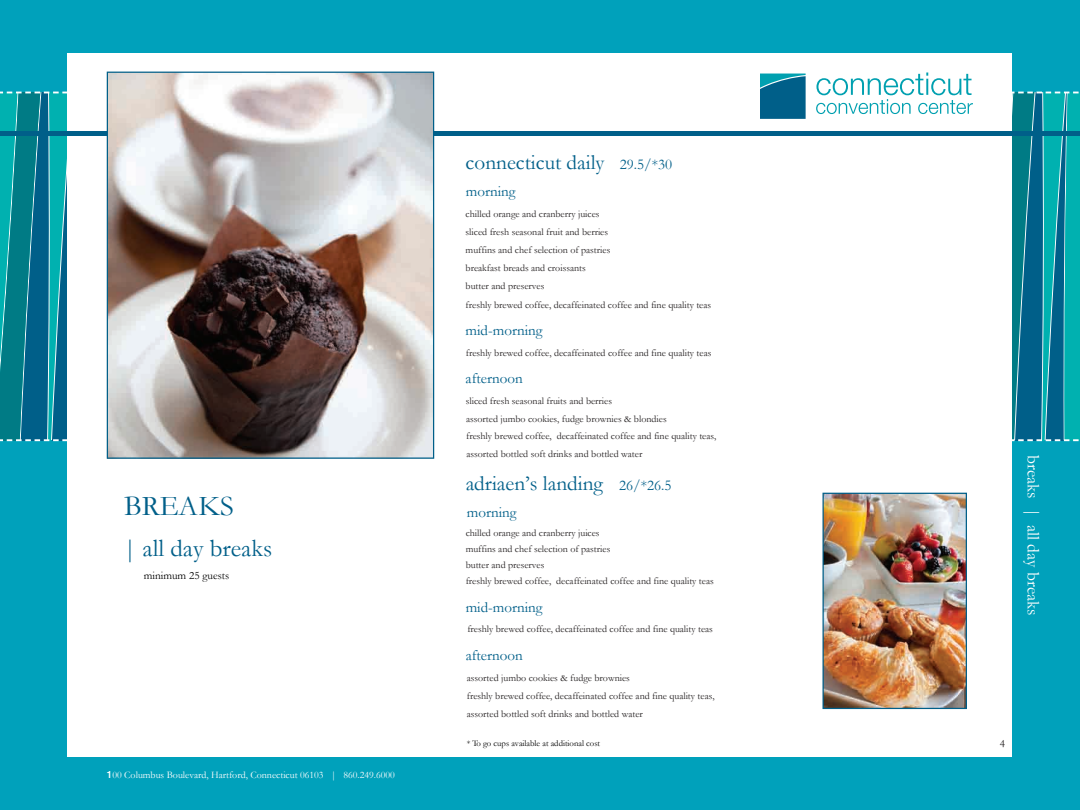
<style>
.page{position:relative;width:1080px;height:810px;background:#00a1bb}
.page>*{position:absolute;margin:0;border:0;box-sizing:border-box;transform-origin:0 0}
.t1{font:28.75px "Garamond";color:#005f89}
.t2{font:25px "Garamond";color:#005f89}
.t3{font:21.25px "Garamond";color:#005f89}
.t4{font:17.5px "Garamond";color:#fff}
.t5{font:15px "Garamond";color:#005f89}
.t6{font:11.25px "Garamond";color:#000}
.t7{font:11.25px "Garamond";color:#231f20}
.t8{font:10px/18.2px "Garamond";color:#231f20}
.t9{font:10px "Garamond";color:#fff}
.t10{font:8.75px "Garamond";color:#000}
.s1{font-family:"Helvetica Neue LT Std";font-weight:500}
.s2{font-size:15px}
</style>
<div class="page">
<svg style="left:0;top:91px;width:68px;height:351px"></svg>
<div style="left:68px;top:53px;width:944px;height:703px;background:#fff"></div>
<svg style="left:760px;top:74px;width:46px;height:45px;background:#096d92"></svg>
<svg style="left:816px;top:72px;width:264px;height:369px"></svg>
<div style="left:0;top:131px;width:1080px;height:5px;background:#005f89"></div>
<img style="left:109px;top:74px;width:323px;height:383px">
<div style="left:107px;top:72px;width:327px;height:387px;border:1px solid #005f89"></div>
<img style="left:824px;top:495px;width:141px;height:212px">
<div style="left:822px;top:493px;width:145px;height:216px;border:1px solid #005f89"></div>
<h1 class="t1" style="left:124px;top:487px;width:111px">BREAKS</h1>
<h2 class="t2" style="left:124px;top:532px;width:150px">| all day breaks</h2>
<p class="t6" style="left:144px;top:568px;width:87px">minimum 25 guests</p>
<p class="t9" style="left:107px;top:768px;width:289px"><span class="s1">1</span>00 Columbus Boulevard, Hartford, Connecticut 06103 | 860.249.6000</p>
<h3 class="t3" style="left:466px;top:148px;width:208px">connecticut daily <span class="s2">29.5/*30</span></h3>
<h3 class="t5" style="left:466px;top:181px;width:51px">morning</h3>
<p class="t8" style="left:466px;top:204px;width:247px">chilled orange and cranberry juices<br>sliced fresh seasonal fruit and berries<br>muffins and chef selection of pastries<br>breakfast breads and croissants<br>butter and preserves<br>freshly brewed coffee, decaffeinated coffee and fine quality teas</p>
<h3 class="t5" style="left:466px;top:320px;width:78px">mid-morning</h3>
<p class="t8" style="left:466px;top:343px;width:247px">freshly brewed coffee, decaffeinated coffee and fine quality teas</p>
<h3 class="t5" style="left:466px;top:369px;width:59px">afternoon</h3>
<p class="t8" style="left:466px;top:392px;width:252px;line-height:17.8px">sliced fresh seasonal fruits and berries<br>assorted jumbo cookies, fudge brownies &amp; blondies<br>freshly brewed coffee, decaffeinated coffee and fine quality teas, assorted bottled soft drinks and bottled water</p>
<h3 class="t3" style="left:466px;top:469px;width:207px">adriaen’s landing <span class="s2">26/*26.5</span></h3>
<h3 class="t5" style="left:467px;top:502px;width:51px">morning</h3>
<p class="t8" style="left:466px;top:524px;width:250px;line-height:16.1px">chilled orange and cranberry juices<br>muffins and chef selection of pastries<br>butter and preserves<br>freshly brewed coffee, decaffeinated coffee and fine quality teas</p>
<h3 class="t5" style="left:466px;top:597px;width:78px">mid-morning</h3>
<p class="t8" style="left:467px;top:620px;width:247px">freshly brewed coffee, decaffeinated coffee and fine quality teas</p>
<h3 class="t5" style="left:466px;top:645px;width:59px">afternoon</h3>
<p class="t8" style="left:467px;top:668px;width:249px">assorted jumbo cookies &amp; fudge brownies<br>freshly brewed coffee, decaffeinated coffee and fine quality teas, assorted bottled soft drinks and bottled water</p>
<p class="t10" style="left:467px;top:738px;width:135px">* To go cups available at additional cost</p>
<h3 class="t4" style="left:1045px;top:455px;width:162px;rotate:90deg">breaks | all day breaks</h3>
<p class="t7" style="left:1000px;top:736px;width:7px">4</p>
</div>
